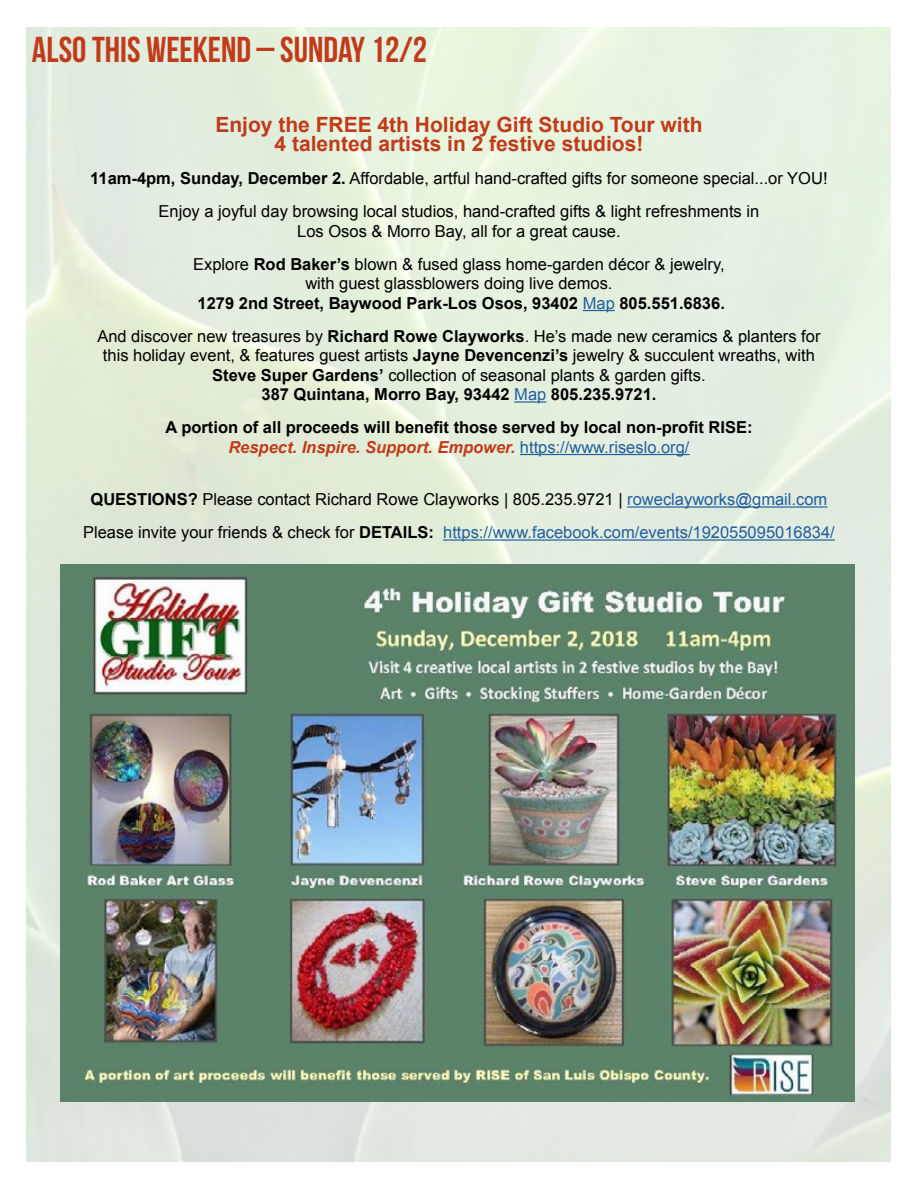
<style>
.page{position:relative;width:918px;height:1188px;background:#fff}
.page>*{position:absolute;margin:0;border:0;box-sizing:border-box;transform-origin:0 0}
.t1{font:36px "Bebas Neue";color:#c13a19}
.t2{font:700 21px/19.5px "Arial";color:#c13a19;text-align:center}
.t3{font:16.5px/33px "Arial";color:#000;text-align:center}
.t4{font:700 16.5px/19.5px "Arial";color:#000;text-align:center}
.s1{font-weight:700}
.s2{font-weight:400}
.s3{font-weight:400;color:#215e9e}
.s4{color:#215e9e}
.s5{font-style:italic;color:#c13a19}
</style>
<div class="page">
<img style="left:27px;top:28px;width:864px;height:1134px">
<img style="left:60px;top:565px;width:794px;height:537px">
<hr style="left:583px;top:310px;width:32px;height:1px;background:#215e9e">
<hr style="left:514px;top:401px;width:32px;height:2px;background:#215e9e">
<hr style="left:520px;top:454px;width:170px;height:1px;background:#215e9e">
<hr style="left:627px;top:506px;width:200px;height:2px;background:#215e9e">
<hr style="left:443px;top:539px;width:392px;height:2px;background:#215e9e">
<h1 class="t1" style="left:32px;top:30px;width:397px">ALSO THIS WEEKEND – SUNDAY 12/2</h1>
<p class="t2" style="left:215px;top:115px;width:489px">Enjoy the FREE 4th Holiday Gift Studio Tour with<br>4 talented artists in 2 festive studios!</p>
<p class="t3" style="left:90px;top:162px;width:739px"><span class="s1">11am-4pm, Sunday, December 2.</span> Affordable, artful hand-crafted gifts for someone special...or YOU!<br>Enjoy a joyful day browsing local studios, hand-crafted gifts &amp; light refreshments in</p>
<p class="t3" style="left:193px;top:215px;width:533px">Los Osos &amp; Morro Bay, all for a great cause.<br>Explore <span class="s1">Rod Baker’s</span> blown &amp; fused glass home-garden décor &amp; jewelry,</p>
<p class="t4" style="left:198px;top:274px;width:529px"><span class="s2">with guest glassblowers doing live demos.<br></span>1279 2nd Street, Baywood Park-Los Osos, 93402 <span class="s3">Map</span> 805.551.6836.</p>
<p class="t3" style="left:97px;top:326px;width:725px;line-height:19.5px">And discover new treasures by <span class="s1">Richard Rowe Clayworks</span>. He’s made new ceramics &amp; planters for this holiday event, &amp; features guest artists <span class="s1">Jayne Devencenzi’s</span> jewelry &amp; succulent wreaths, with <span class="s1">Steve Super Gardens’</span> collection of seasonal plants &amp; garden gifts.<br><span class="s1">387 Quintana, Morro Bay, 93442</span> <span class="s4">Map</span> <span class="s1">805.235.9721.</span></p>
<p class="t4" style="left:165px;top:418px;width:589px">A portion of all proceeds will benefit those served by local non-profit RISE:<br><span class="s5">Respect. Inspire. Support. Empower.</span> <span class="s3">https://www.riseslo.org/</span></p>
<p class="t3" style="left:83px;top:483px;width:753px"><span class="s1">QUESTIONS?</span> Please contact Richard Rowe Clayworks | 805.235.9721 | <span class="s4">roweclayworks@gmail.com<br></span>Please invite your friends &amp; check for <span class="s1">DETAILS:</span> <span class="s4">https://www.facebook.com/events/192055095016834/</span></p>
</div>
